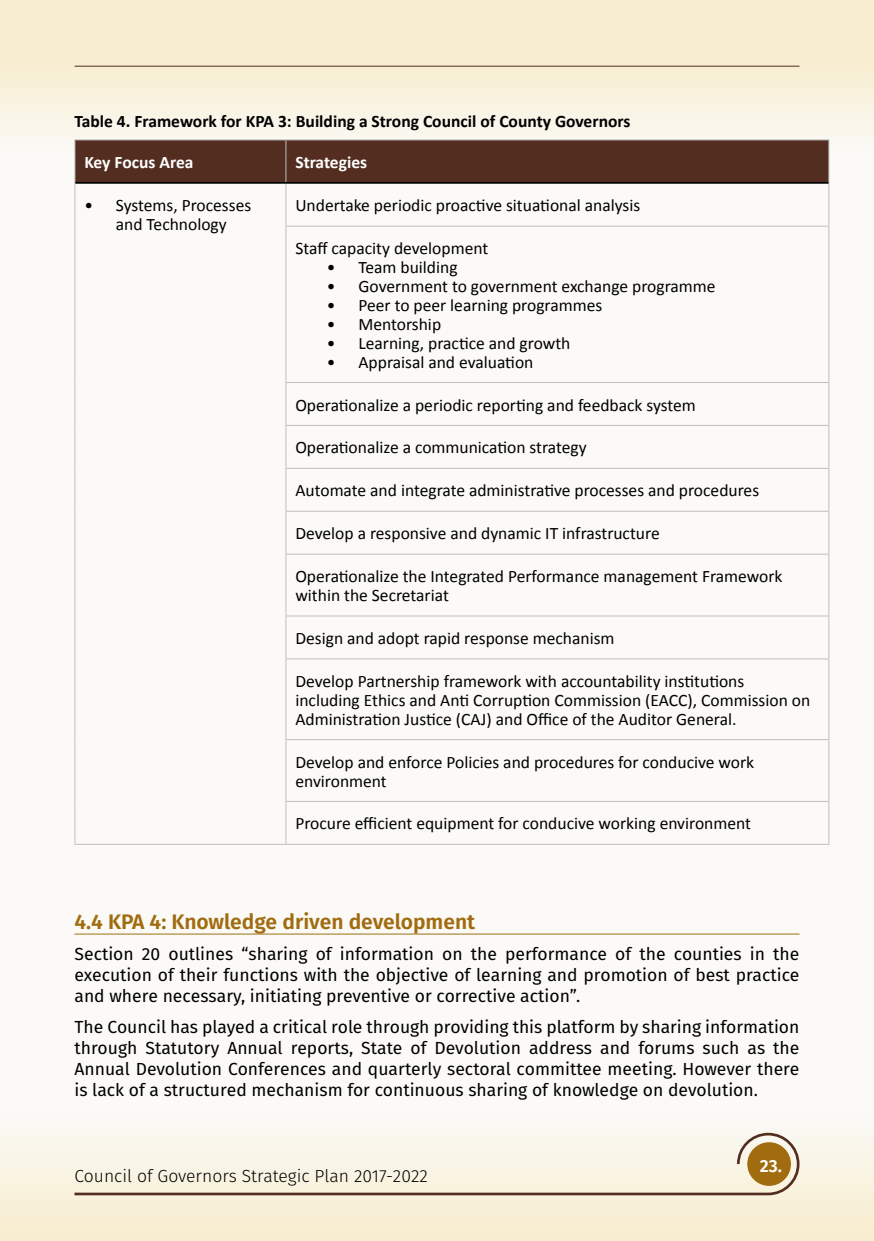
<style>
.page{position:relative;width:874px;height:1241px;background:#fff}
.page>*{position:absolute;margin:0;border:0;box-sizing:border-box;transform-origin:0 0}
.t1{font:600 21px "Fira Sans";color:#a16c10}
.t2{font:17.5px/18.9px "Calibri";color:#000}
.t3{font:17.5px/21px "Fira Sans";color:#000;text-align:justify}
.t4{font:700 17.5px "Calibri";color:#000}
.t5{font:300 17.5px "Fira Sans";color:#000}
.t6{font:700 17.5px "Calibri";color:#fff}
.t7{font:600 17.5px "Fira Sans";color:#fff}
</style>
<div class="page">
<div style="left:0;top:0;width:873px;height:1240px;background:#fbfaf7"></div>
<div style="left:0;top:0;width:873px;height:174px;background:linear-gradient(to bottom,#f7eac4,#fbfaf8)"></div>
<div style="left:0;top:1086px;width:873px;height:154px;background:linear-gradient(to bottom,#fbfcfd,#f8eecf)"></div>
<svg style="left:72px;top:1131px;width:728px;height:65px"></svg>
<div style="left:746px;top:1141px;width:44px;height:44px;background:#a16c10;border-radius:50%"></div>
<hr style="left:74px;top:66px;width:725px;height:1px;background:#532d20">
<hr style="left:74px;top:933px;width:725px;height:1px;background:#a16c10">
<div style="left:75px;top:140px;width:753px;height:42px;background:#532d20"></div>
<hr style="left:74px;top:139px;width:212px;height:1px;background:#bfbfbf">
<hr style="left:74px;top:140px;width:1px;height:43px;background:#bfbfbf">
<hr style="left:286px;top:139px;width:542px;height:1px;background:#bfbfbf">
<hr style="left:285px;top:140px;width:1px;height:42px;background:#bfbfbf">
<hr style="left:828px;top:140px;width:1px;height:43px;background:#bfbfbf">
<hr style="left:74px;top:183px;width:1px;height:43px;background:#bfbfbf">
<hr style="left:285px;top:184px;width:1px;height:42px;background:#bfbfbf">
<hr style="left:828px;top:183px;width:1px;height:43px;background:#bfbfbf">
<hr style="left:74px;top:226px;width:1px;height:156px;background:#bfbfbf">
<hr style="left:285px;top:226px;width:543px;height:1px;background:#bfbfbf">
<hr style="left:285px;top:226px;width:1px;height:156px;background:#bfbfbf">
<hr style="left:828px;top:226px;width:1px;height:156px;background:#bfbfbf">
<hr style="left:74px;top:382px;width:1px;height:43px;background:#bfbfbf">
<hr style="left:285px;top:382px;width:543px;height:1px;background:#bfbfbf">
<hr style="left:285px;top:383px;width:1px;height:42px;background:#bfbfbf">
<hr style="left:828px;top:383px;width:1px;height:42px;background:#bfbfbf">
<hr style="left:74px;top:425px;width:1px;height:43px;background:#bfbfbf">
<hr style="left:285px;top:425px;width:543px;height:1px;background:#bfbfbf">
<hr style="left:285px;top:426px;width:1px;height:42px;background:#bfbfbf">
<hr style="left:828px;top:426px;width:1px;height:42px;background:#bfbfbf">
<hr style="left:74px;top:468px;width:1px;height:43px;background:#bfbfbf">
<hr style="left:285px;top:468px;width:543px;height:1px;background:#bfbfbf">
<hr style="left:285px;top:468px;width:1px;height:42px;background:#bfbfbf">
<hr style="left:828px;top:468px;width:1px;height:42px;background:#bfbfbf">
<hr style="left:74px;top:511px;width:1px;height:43px;background:#bfbfbf">
<hr style="left:285px;top:510px;width:543px;height:1px;background:#bfbfbf">
<hr style="left:285px;top:511px;width:1px;height:42px;background:#bfbfbf">
<hr style="left:828px;top:511px;width:1px;height:42px;background:#bfbfbf">
<hr style="left:74px;top:554px;width:1px;height:62px;background:#bfbfbf">
<hr style="left:285px;top:553px;width:543px;height:1px;background:#bfbfbf">
<hr style="left:285px;top:554px;width:1px;height:61px;background:#bfbfbf">
<hr style="left:828px;top:554px;width:1px;height:61px;background:#bfbfbf">
<hr style="left:74px;top:616px;width:1px;height:42px;background:#bfbfbf">
<hr style="left:285px;top:615px;width:543px;height:1px;background:#bfbfbf">
<hr style="left:285px;top:616px;width:1px;height:42px;background:#bfbfbf">
<hr style="left:828px;top:616px;width:1px;height:42px;background:#bfbfbf">
<hr style="left:74px;top:658px;width:1px;height:81px;background:#bfbfbf">
<hr style="left:285px;top:658px;width:543px;height:1px;background:#bfbfbf">
<hr style="left:285px;top:659px;width:1px;height:80px;background:#bfbfbf">
<hr style="left:828px;top:659px;width:1px;height:80px;background:#bfbfbf">
<hr style="left:74px;top:739px;width:1px;height:62px;background:#bfbfbf">
<hr style="left:285px;top:739px;width:543px;height:1px;background:#bfbfbf">
<hr style="left:285px;top:740px;width:1px;height:60px;background:#bfbfbf">
<hr style="left:828px;top:740px;width:1px;height:60px;background:#bfbfbf">
<hr style="left:74px;top:801px;width:1px;height:42px;background:#bfbfbf">
<hr style="left:285px;top:800px;width:543px;height:1px;background:#bfbfbf">
<hr style="left:285px;top:801px;width:1px;height:42px;background:#bfbfbf">
<hr style="left:828px;top:801px;width:1px;height:42px;background:#bfbfbf">
<hr style="left:74px;top:843px;width:212px;height:1px;background:#bfbfbf">
<hr style="left:286px;top:843px;width:542px;height:1px;background:#bfbfbf">
<hr style="left:75px;top:182px;width:211px;height:2px;background:#000">
<hr style="left:286px;top:182px;width:542px;height:2px;background:#000">
<p class="t4" style="left:74px;top:110px;width:557px">Table 4. Framework for KPA 3: Building a Strong Council of County Governors</p>
<p class="t6" style="left:84px;top:151px;width:111px">Key Focus Area</p>
<p class="t6" style="left:295px;top:151px;width:73px">Strategies</p>
<p class="t2" style="left:84px;top:196px;width:168px;text-align:center">• Systems, Processes and Technology</p>
<p class="t2" style="left:295px;top:196px;width:346px">Undertake periodic proactive situational analysis</p>
<p class="t2" style="left:295px;top:239px;width:194px">Staff capacity development</p>
<p class="t2" style="left:327px;top:258px;width:132px">• Team building</p>
<p class="t2" style="left:327px;top:277px;width:390px">• Government to government exchange programme</p>
<p class="t2" style="left:327px;top:296px;width:277px">• Peer to peer learning programmes</p>
<p class="t2" style="left:327px;top:314px;width:116px">• Mentorship</p>
<p class="t2" style="left:327px;top:333px;width:245px">• Learning, practice and growth</p>
<p class="t2" style="left:327px;top:352px;width:208px">• Appraisal and evaluation</p>
<p class="t2" style="left:295px;top:395px;width:402px">Operationalize a periodic reporting and feedback system</p>
<p class="t2" style="left:295px;top:438px;width:293px">Operationalize a communication strategy</p>
<p class="t2" style="left:295px;top:481px;width:465px">Automate and integrate administrative processes and procedures</p>
<p class="t2" style="left:295px;top:524px;width:365px">Develop a responsive and dynamic IT infrastructure</p>
<p class="t2" style="left:295px;top:567px;width:488px">Operationalize the Integrated Performance management Framework within the Secretariat</p>
<p class="t2" style="left:295px;top:628px;width:320px">Design and adopt rapid response mechanism</p>
<p class="t2" style="left:295px;top:671px;width:516px">Develop Partnership framework with accountability institutions including Ethics and Anti Corruption Commission (EACC), Commission on<br>Administration Justice (CAJ) and Office of the Auditor General.</p>
<p class="t2" style="left:295px;top:752px;width:460px">Develop and enforce Policies and procedures for conducive work environment</p>
<p class="t2" style="left:295px;top:814px;width:457px">Procure efficient equipment for conducive working environment</p>
<p class="t1" style="left:74px;top:904px;width:402px">4.4 KPA 4: Knowledge driven development</p>
<p class="t3" style="left:74px;top:942px;width:726px">Section 20 outlines “sharing of information on the performance of the counties in the execution of their functions with the objective of learning and promotion of best practice and where necessary, initiating preventive or corrective action”.</p>
<p class="t3" style="left:74px;top:1015px;width:726px">The Council has played a critical role through providing this platform by sharing information through Statutory Annual reports, State of Devolution address and forums such as the Annual Devolution Conferences and quarterly sectoral committee meeting. However there is lack of a structured mechanism for continuous sharing of knowledge on devolution.</p>
<p class="t5" style="left:74px;top:1163px;width:354px">Council of Governors Strategic Plan 2017-2022</p>
<p class="t7" style="left:759px;top:1151px;width:24px">23.</p>
</div>
